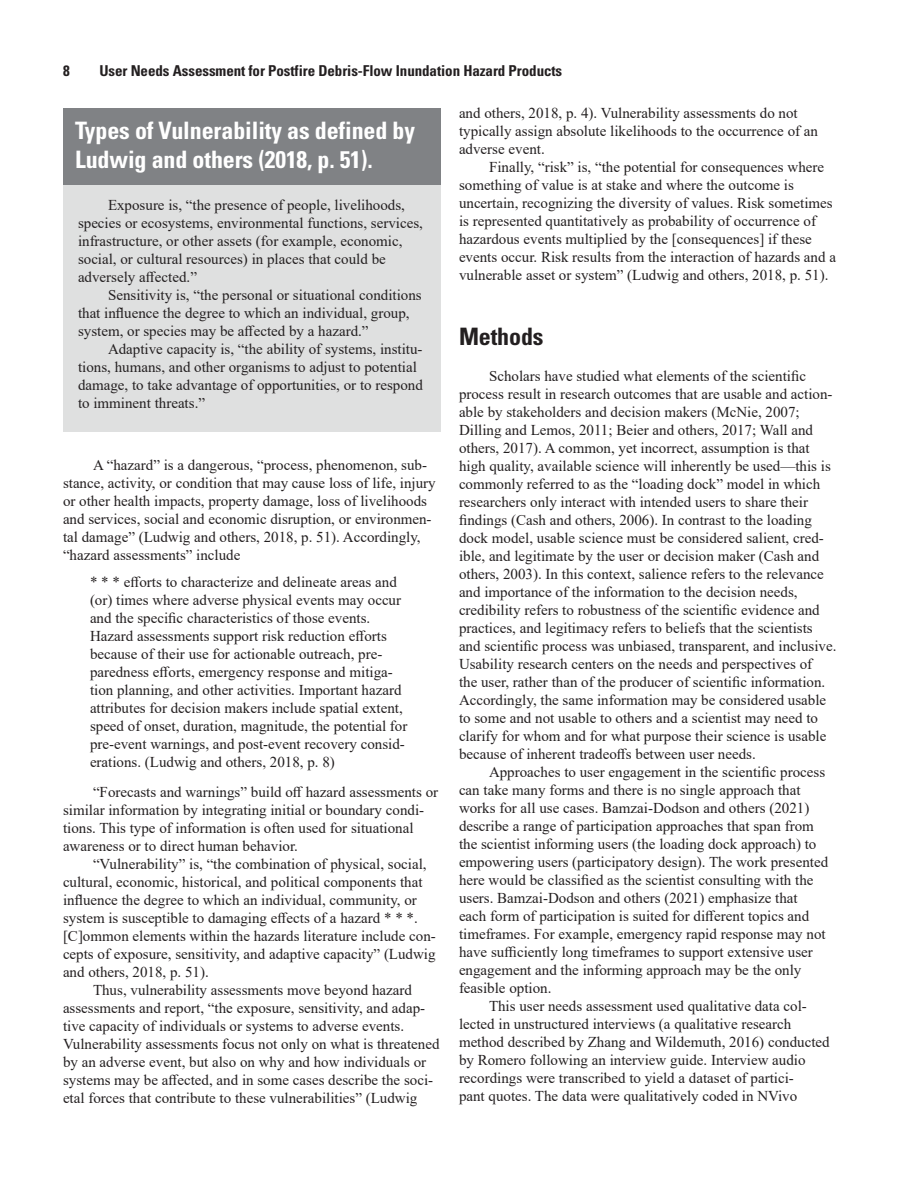
<style>
.page{position:relative;width:918px;height:1188px;background:#fff}
.page>*{position:absolute;margin:0;border:0;box-sizing:border-box;transform-origin:0 0}
.Heading_1_sidebar{font:700 condensed 24px/28.5px "Univers";letter-spacing:-.005em;color:#fff}
.Heading_1{font:700 condensed 24px "Univers";letter-spacing:-.005em;color:#231f20}
.Body_Text{font:15px/18px "Times New Roman";color:#231f20}
.Quotation{font:15px/18px "Times New Roman";color:#231f20}
.t1{font:700 condensed 15px "Univers";letter-spacing:-.005em;color:#231f20}
</style>
<div class="page">
<div style="left:63px;top:176px;width:378px;height:256px;background:#dfe0e0"></div>
<div style="left:63px;top:108px;width:378px;height:77px;background:#808285"></div>
<p class="t1" style="left:63px;top:62px;width:8px">8</p>
<p class="t1" style="left:99px;top:62px;width:464px">User Needs Assessment for Postfire Debris-Flow Inundation Hazard Products</p>
<h1 class="Heading_1_sidebar" style="left:75px;top:116px;width:341px">Types of Vulnerability as defined by<br>Ludwig and others (2018, p. 51).</h1>
<p class="Body_Text" style="left:78px;top:196px;width:346px;text-indent:30px">Exposure is, “the presence of people, livelihoods, species or ecosystems, environmental functions, services, infrastructure, or other assets (for example, economic, social, or cultural resources) in places that could be adversely affected.”</p>
<p class="Body_Text" style="left:78px;top:286px;width:345px;text-indent:30px">Sensitivity is, “the personal or situational conditions that influence the degree to which an individual, group, system, or species may be affected by a hazard.”</p>
<p class="Body_Text" style="left:78px;top:340px;width:346px;text-indent:30px">Adaptive capacity is, “the ability of systems, institu&shy;tions, humans, and other organisms to adjust to potential damage, to take advantage of opportunities, or to respond to imminent threats.”</p>
<p class="Body_Text" style="left:63px;top:455px;width:374px;text-indent:30px">A “hazard” is a dangerous, “process, phenomenon, sub&shy;stance, activity, or condition that may cause loss of life, injury or other health impacts, property damage, loss of livelihoods and services, social and economic disruption, or environmen&shy;tal damage” (Ludwig and others, 2018, p. 51). Accordingly, “hazard assessments” include</p>
<p class="Quotation" style="left:90px;top:572px;width:319px">* * * efforts to characterize and delineate areas and (or) times where adverse physical events may occur and the specific characteristics of those events.<br>Hazard assessments support risk reduction efforts because of their use for actionable outreach, pre&shy;paredness efforts, emergency response and mitiga&shy;tion planning, and other activities. Important hazard attributes for decision makers include spatial extent, speed of onset, duration, magnitude, the potential for pre-event warnings, and post-event recovery consid&shy;erations. (Ludwig and others, 2018, p. 8)</p>
<p class="Body_Text" style="left:63px;top:782px;width:377px;text-indent:30px">“Forecasts and warnings” build off hazard assessments or similar information by integrating initial or boundary condi&shy;tions. This type of information is often used for situational awareness or to direct human behavior.</p>
<p class="Body_Text" style="left:63px;top:854px;width:374px;text-indent:30px">“Vulnerability” is, “the combination of physical, social, cultural, economic, historical, and political components that influence the degree to which an individual, community, or system is susceptible to damaging effects of a hazard * * *. [C]ommon elements within the hazards literature include con&shy;cepts of exposure, sensitivity, and adaptive capacity” (Ludwig and others, 2018, p. 51).</p>
<p class="Body_Text" style="left:63px;top:980px;width:378px;text-indent:30px">Thus, vulnerability assessments move beyond hazard assessments and report, “the exposure, sensitivity, and adap&shy;tive capacity of individuals or systems to adverse events.<br>Vulnerability assessments focus not only on what is threatened by an adverse event, but also on why and how individuals or systems may be affected, and in some cases describe the soci&shy;etal forces that contribute to these vulnerabilities” (Ludwig</p>
<p class="Body_Text" style="left:459px;top:104px;width:361px">and others, 2018, p. 4). Vulnerability assessments do not typically assign absolute likelihoods to the occurrence of an adverse event.</p>
<p class="Body_Text" style="left:459px;top:158px;width:378px;text-indent:30px">Finally, “risk” is, “the potential for consequences where something of value is at stake and where the outcome is uncertain, recognizing the diversity of values. Risk sometimes is represented quantitatively as probability of occurrence of hazardous events multiplied by the [consequences] if these events occur. Risk results from the interaction of hazards and a vulnerable asset or system” (Ludwig and others, 2018, p. 51).</p>
<h1 class="Heading_1" style="left:459px;top:322px;width:86px">Methods</h1>
<p class="Body_Text" style="left:459px;top:366px;width:379px;text-indent:30px">Scholars have studied what elements of the scientific process result in research outcomes that are usable and action&shy;able by stakeholders and decision makers (McNie, 2007; Dilling and Lemos, 2011; Beier and others, 2017; Wall and others, 2017). A common, yet incorrect, assumption is that high quality, available science will inherently be used—this is commonly referred to as the “loading dock” model in which researchers only interact with intended users to share their findings (Cash and others, 2006). In contrast to the loading dock model, usable science must be considered salient, cred&shy;ible, and legitimate by the user or decision maker (Cash and others, 2003). In this context, salience refers to the relevance and importance of the information to the decision needs, credibility refers to robustness of the scientific evidence and practices, and legitimacy refers to beliefs that the scientists and scientific process was unbiased, transparent, and inclusive.<br>Usability research centers on the needs and perspectives of<br>the user, rather than of the producer of scientific information.<br>Accordingly, the same information may be considered usable to some and not usable to others and a scientist may need to clarify for whom and for what purpose their science is usable because of inherent tradeoffs between user needs.</p>
<p class="Body_Text" style="left:459px;top:762px;width:371px;text-indent:30px">Approaches to user engagement in the scientific process can take many forms and there is no single approach that works for all use cases. Bamzai-Dodson and others (2021) describe a range of participation approaches that span from the scientist informing users (the loading dock approach) to empowering users (participatory design). The work presented here would be classified as the scientist consulting with the users. Bamzai-Dodson and others (2021) emphasize that each form of participation is suited for different topics and timeframes. For example, emergency rapid response may not have sufficiently long timeframes to support extensive user engagement and the informing approach may be the only feasible option.</p>
<p class="Body_Text" style="left:459px;top:996px;width:372px;text-indent:30px">This user needs assessment used qualitative data col&shy;lected in unstructured interviews (a qualitative research method described by Zhang and Wildemuth, 2016) conducted by Romero following an interview guide. Interview audio recordings were transcribed to yield a dataset of partici-<br>pant quotes. The data were qualitatively coded in NVivo</p>
</div>
